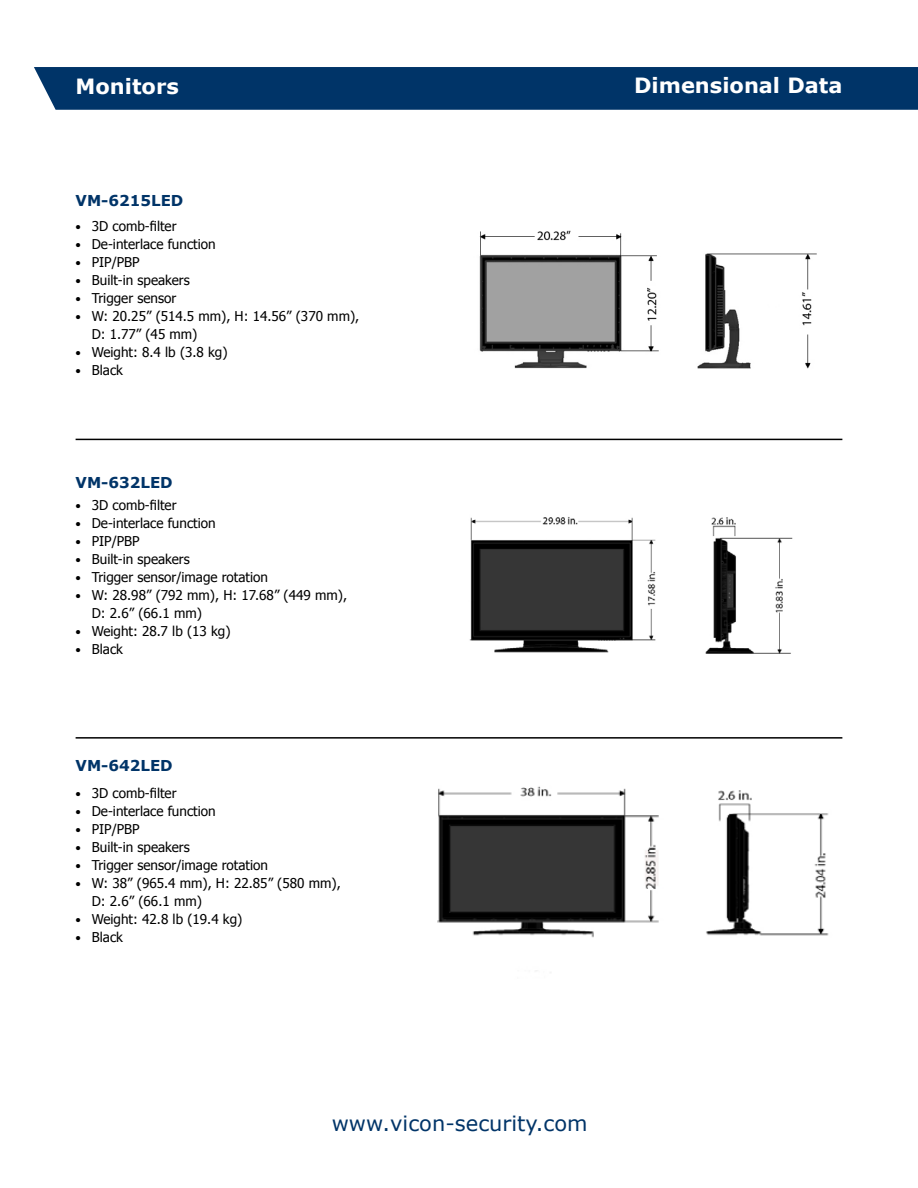
<style>
.page{position:relative;width:918px;height:1188px;background:#fff}
.page>*{position:absolute;margin:0;border:0;box-sizing:border-box;transform-origin:0 0}
.t1{font:700 21px "Verdana";color:#fff}
.t2{font:21px "Verdana";color:#003468}
.t3{font:700 15px "Verdana";color:#003468}
.t4{font:13.5px/18px "Tahoma";color:#000}
.s1{font-size:12px}
</style>
<div class="page">
<div style="left:34px;top:67px;width:884px;height:43px;background:#003468"></div>
<hr style="left:76px;top:439px;width:766px;height:1px;background:#000">
<hr style="left:76px;top:737px;width:766px;height:2px;background:#000">
<img style="left:479px;top:230px;width:338px;height:139px">
<img style="left:469px;top:517px;width:324px;height:137px">
<img style="left:437px;top:786px;width:392px;height:185px">
<h1 class="t1" style="left:76px;top:71px;width:105px">Monitors</h1>
<p class="t3" style="left:76px;top:190px;width:109px">VM-6215LED</p>
<p class="t4" style="left:76px;top:216px;width:103px"><span class="s1">•</span> 3D comb-filter</p>
<p class="t4" style="left:76px;top:234px;width:142px"><span class="s1">•</span> De-interlace function</p>
<p class="t4" style="left:76px;top:252px;width:66px"><span class="s1">•</span> PIP/PBP</p>
<p class="t4" style="left:76px;top:270px;width:116px"><span class="s1">•</span> Built-in speakers</p>
<p class="t4" style="left:76px;top:288px;width:102px"><span class="s1">•</span> Trigger sensor</p>
<p class="t4" style="left:92px;top:306px;width:269px;text-indent:-16px"><span class="s1">•</span> W: 20.25” (514.5 mm), H: 14.56” (370 mm),<br>D: 1.77” (45 mm)</p>
<p class="t4" style="left:76px;top:342px;width:154px"><span class="s1">•</span> Weight: 8.4 lb (3.8 kg)</p>
<p class="t4" style="left:76px;top:360px;width:49px"><span class="s1">•</span> Black</p>
<p class="t3" style="left:76px;top:472px;width:99px">VM-632LED</p>
<p class="t4" style="left:76px;top:495px;width:103px"><span class="s1">•</span> 3D comb-filter</p>
<p class="t4" style="left:76px;top:513px;width:142px"><span class="s1">•</span> De-interlace function</p>
<p class="t4" style="left:76px;top:531px;width:66px"><span class="s1">•</span> PIP/PBP</p>
<p class="t4" style="left:76px;top:549px;width:116px"><span class="s1">•</span> Built-in speakers</p>
<p class="t4" style="left:76px;top:567px;width:194px"><span class="s1">•</span> Trigger sensor/image rotation</p>
<p class="t4" style="left:92px;top:585px;width:257px;text-indent:-16px"><span class="s1">•</span> W: 28.98” (792 mm), H: 17.68” (449 mm),<br>D: 2.6” (66.1 mm)</p>
<p class="t4" style="left:76px;top:621px;width:156px"><span class="s1">•</span> Weight: 28.7 lb (13 kg)</p>
<p class="t4" style="left:76px;top:639px;width:49px"><span class="s1">•</span> Black</p>
<p class="t3" style="left:76px;top:755px;width:99px">VM-642LED</p>
<p class="t4" style="left:76px;top:783px;width:103px"><span class="s1">•</span> 3D comb-filter</p>
<p class="t4" style="left:76px;top:801px;width:142px"><span class="s1">•</span> De-interlace function</p>
<p class="t4" style="left:76px;top:819px;width:66px"><span class="s1">•</span> PIP/PBP</p>
<p class="t4" style="left:76px;top:837px;width:116px"><span class="s1">•</span> Built-in speakers</p>
<p class="t4" style="left:76px;top:855px;width:194px"><span class="s1">•</span> Trigger sensor/image rotation</p>
<p class="t4" style="left:92px;top:873px;width:250px;text-indent:-16px"><span class="s1">•</span> W: 38” (965.4 mm), H: 22.85” (580 mm),<br>D: 2.6” (66.1 mm)</p>
<p class="t4" style="left:76px;top:909px;width:168px"><span class="s1">•</span> Weight: 42.8 lb (19.4 kg)</p>
<p class="t4" style="left:76px;top:927px;width:49px"><span class="s1">•</span> Black</p>
<h1 class="t1" style="left:634px;top:71px;width:210px">Dimensional Data</h1>
<h1 class="t2" style="left:332px;top:1109px;width:258px">www.vicon-security.com</h1>
</div>
